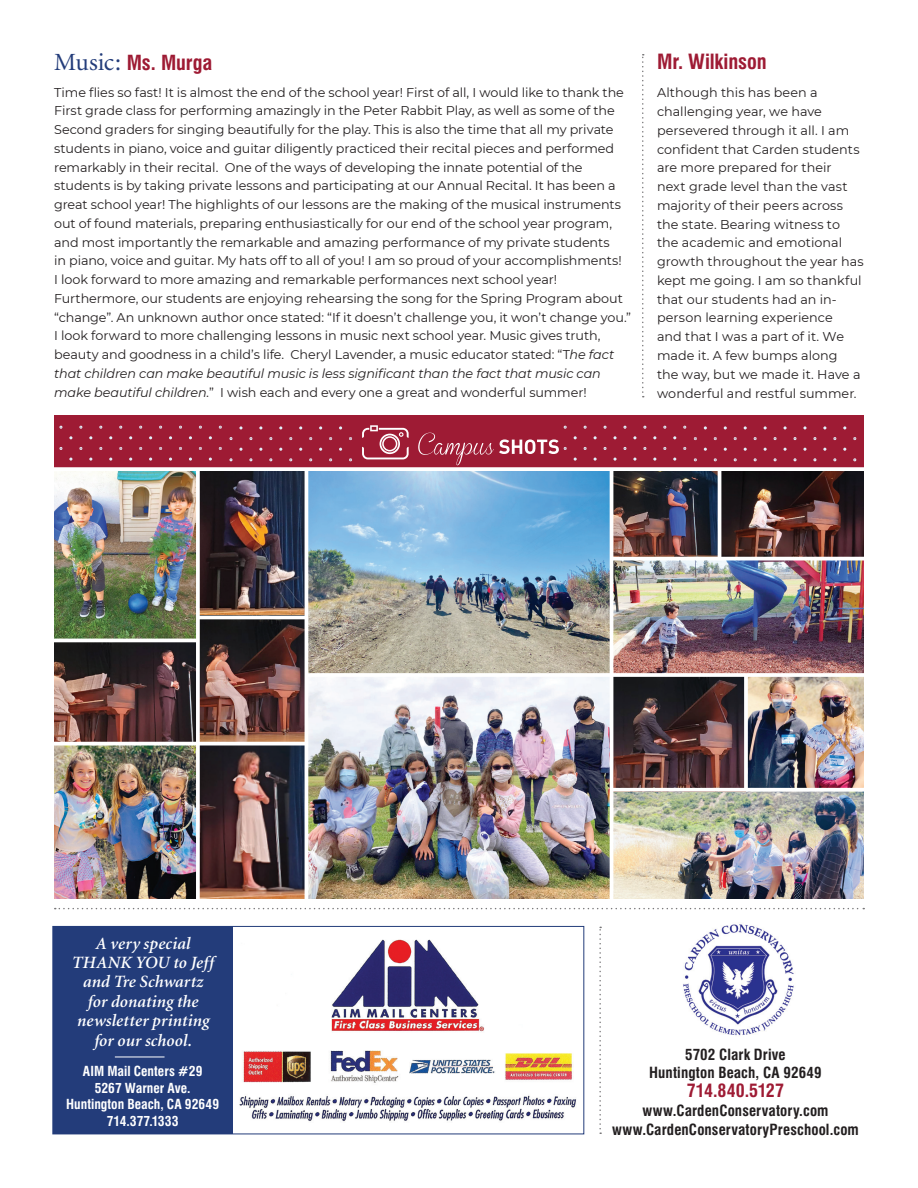
<style>
.page{position:relative;width:918px;height:1188px;background:#fff}
.page>*{position:absolute;margin:0;border:0;box-sizing:border-box;transform-origin:0 0}
.t1{font:700 condensed 20.4px "Swiss 721 BT";letter-spacing:-.005em;color:#9e1b34}
.t2{font:700 condensed 20.25px "Swiss 721 BT";letter-spacing:-.005em;color:#9e1b34}
.t3{font:700 condensed 18px "Swiss 721 BT";letter-spacing:.005em;color:#9e1b34}
.t4{font:italic 600 17.25px/19.5px "Minion";letter-spacing:.005em;color:#fff;text-align:center}
.t5{font:700 condensed 15px/18.8px "Swiss 721 BT";letter-spacing:.01em;color:#231f20;text-align:center}
.t6{font:700 condensed 13.5px/16.5px "Swiss 721 BT";color:#fff;text-align:center}
.t7{font:12.75px/18.8px "Montserrat";letter-spacing:-.005em;color:#231f20}
.s1{font-family:"Minion";font-weight:400;font-stretch:normal;font-size:24.75px;color:#233c7a}
.s2{font-style:italic}
</style>
<div class="page">
<img style="left:200px;top:471px;width:105px;height:145px">
<svg style="left:55px;top:908px;width:804px;height:1px"></svg>
<svg style="left:599px;top:927px;width:2px;height:207px"></svg>
<svg style="left:642px;top:54px;width:2px;height:343px"></svg>
<img style="left:683px;top:924px;width:111px;height:112px">
<img style="left:239px;top:939px;width:338px;height:183px">
<div style="left:53px;top:926px;width:180px;height:208px;background:#233c7a"></div>
<hr style="left:115px;top:1057px;width:50px;height:1px;background:#fff">
<div style="left:52px;top:926px;width:532px;height:208px;border:1px solid #233c7a"></div>
<img style="left:54px;top:471px;width:142px;height:271px">
<img style="left:54px;top:746px;width:142px;height:153px">
<img style="left:613px;top:677px;width:251px;height:222px">
<img style="left:308px;top:471px;width:302px;height:428px">
<img style="left:200px;top:619px;width:105px;height:123px">
<img style="left:613px;top:471px;width:251px;height:86px">
<div style="left:54px;top:416px;width:810px;height:55px;background:#9e1b34"></div>
<svg style="left:362px;top:425px;width:47px;height:34px"></svg>
<svg style="left:793px;top:437px;width:4px;height:3px"></svg>
<svg style="left:704px;top:426px;width:3px;height:4px"></svg>
<svg style="left:418px;top:426px;width:149px;height:39px"></svg>
<svg style="left:623px;top:447px;width:4px;height:3px"></svg>
<svg style="left:339px;top:426px;width:3px;height:4px"></svg>
<svg style="left:319px;top:426px;width:3px;height:4px"></svg>
<svg style="left:229px;top:437px;width:4px;height:3px"></svg>
<svg style="left:54px;top:467px;width:810px;height:4px;background:#f8f0f2"></svg>
<img style="left:200px;top:746px;width:105px;height:153px">
<img style="left:613px;top:560px;width:251px;height:113px">
<hr style="left:51px;top:639px;width:147px;height:3px;background:#fff">
<svg style="left:54px;top:745px;width:251px;height:1px"></svg>
<svg style="left:196px;top:469px;width:4px;height:430px"></svg>
<hr style="left:305px;top:469px;width:3px;height:432px;background:#fff">
<hr style="left:610px;top:469px;width:3px;height:432px;background:#fff">
<hr style="left:718px;top:470px;width:3px;height:89px;background:#fff">
<svg style="left:744px;top:677px;width:4px;height:111px"></svg>
<svg style="left:308px;top:673px;width:556px;height:4px"></svg>
<svg style="left:613px;top:788px;width:251px;height:4px"></svg>
<hr style="left:198px;top:616px;width:109px;height:3px;background:#fff">
<h2 class="t2" style="left:54px;top:50px;width:160px"><span class="s1">Music:</span> Ms. Murga</h2>
<p class="t7" style="left:54px;top:82px;width:579px">Time flies so fast! It is almost the end of the school year! First of all, I would like to thank the First grade class for performing amazingly in the Peter Rabbit Play, as well as some of the Second graders for singing beautifully for the play. This is also the time that all my private students in piano, voice and guitar diligently practiced their recital pieces and performed remarkably in their recital. One of the ways of developing the innate potential of the students is by taking private lessons and participating at our Annual Recital. It has been a great school year! The highlights of our lessons are the making of the musical instruments out of found materials, preparing enthusiastically for our end of the school year program, and most importantly the remarkable and amazing performance of my private students<br>in piano, voice and guitar. My hats off to all of you! I am so proud of your accomplishments!<br>I look forward to more amazing and remarkable performances next school year!<br>Furthermore, our students are enjoying rehearsing the song for the Spring Program about “change”. An unknown author once stated: “If it doesn’t challenge you, it won’t change you.” I look forward to more challenging lessons in music next school year. Music gives truth, beauty and goodness in a child’s life. Cheryl Lavender, a music educator stated: “T<span class="s2">he fact that children can make beautiful music is less significant than the fact that music can make beautiful children.</span>” I wish each and every one a great and wonderful summer!</p>
<h1 class="t1" style="left:657px;top:50px;width:111px">Mr. Wilkinson</h1>
<p class="t7" style="left:657px;top:83px;width:208px">Although this has been a challenging year, we have persevered through it all. I am confident that Carden students are more prepared for their next grade level than the vast majority of their peers across the state. Bearing witness to the academic and emotional growth throughout the year has kept me going. I am so thankful that our students had an in&shy;person learning experience<br>and that I was a part of it. We made it. A few bumps along<br>the way, but we made it. Have a wonderful and restful summer.</p>
<h3 class="t4" style="left:72px;top:934px;width:144px">A very special<br>THANK YOU to Jeff and Tre Schwartz for donating the newsletter printing for our school.</h3>
<p class="t6" style="left:66px;top:1063px;width:155px">AIM Mail Centers #29<br>5267 Warner Ave.<br>Huntington Beach, CA 92649<br>714.377.1333</p>
<p class="t5" style="left:649px;top:1045px;width:174px">5702 Clark Drive<br>Huntington Beach, CA 92649</p>
<h3 class="t3" style="left:687px;top:1080px;width:99px">714.840.5127</h3>
<p class="t5" style="left:612px;top:1101px;width:248px">www.CardenConservatory.com www.CardenConservatoryPreschool.com</p>
</div>
